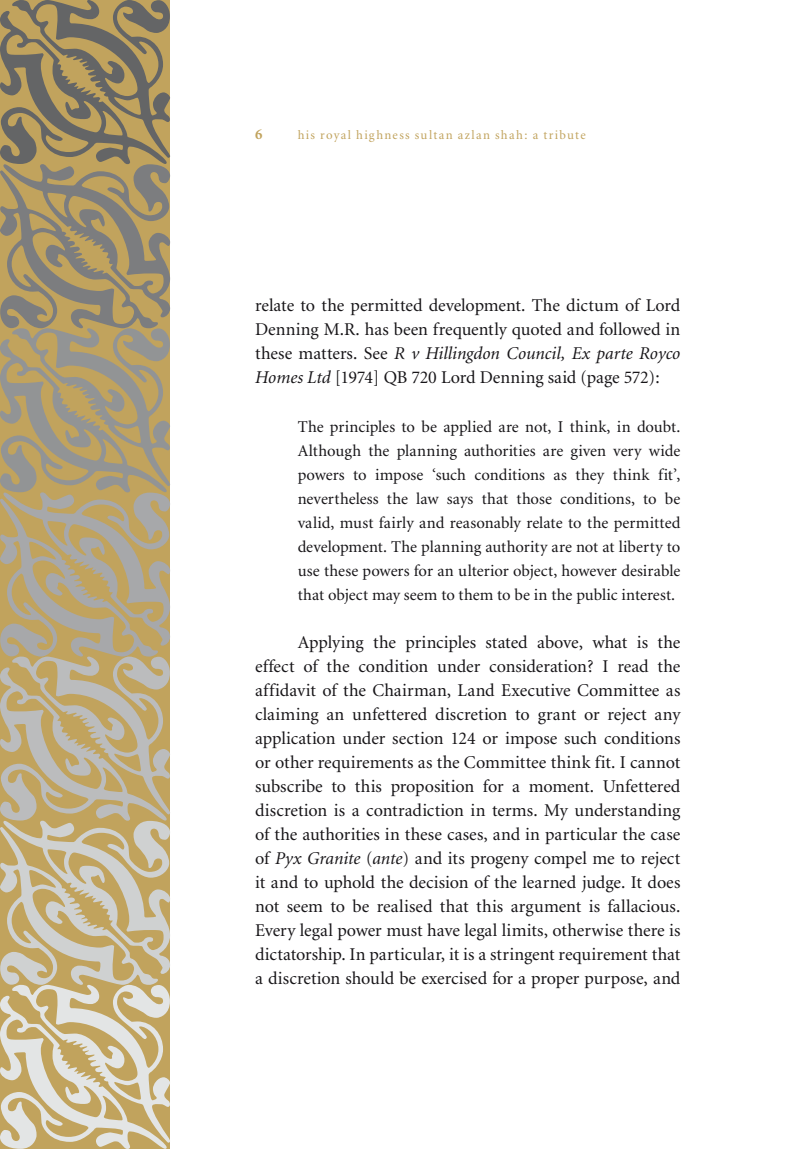
<style>
.page{position:relative;width:808px;height:1149px;background:#fff}
.page>*{position:absolute;margin:0;border:0;box-sizing:border-box;transform-origin:0 0}
.Main_Body_Text{font:18px/24px "Minion";letter-spacing:-.005em;color:#171518;text-align:justify}
.Body_Text_Quote{font:16.5px/24px "Minion";color:#171518;text-align:justify}
.t1{font:700 15px "Minion";color:#c1a35d}
.t2{font:12.75px "Minion";letter-spacing:.105em;color:#c1a35d}
.s1{font-style:italic}
</style>
<div class="page">
<svg style="left:0;top:0;width:170px;height:1148px;background:#b3a480"></svg>
<p class="t1" style="left:255px;top:126px;width:9px">6</p>
<p class="t2" style="left:298px;top:128px;width:290px">his royal highness sultan azlan shah: a tribute</p>
<p class="Main_Body_Text" style="left:255px;top:294px;width:427px">relate to the permitted development. The dictum of Lord Denning M.R. has been frequently quoted and followed in these matters. See <span class="s1">R v Hillingdon Council, Ex parte Royco Homes Ltd</span> [1974] QB 720 Lord Denning said (page 572):</p>
<p class="Body_Text_Quote" style="left:298px;top:415px;width:384px">The principles to be applied are not, I think, in doubt.<br>Although the planning authorities are given very wide powers to impose ‘such conditions as they think fit’, nevertheless the law says that those conditions, to be valid, must fairly and reasonably relate to the permitted development. The planning authority are not at liberty to use these powers for an ulterior object, however desirable that object may seem to them to be in the public interest.</p>
<p class="Main_Body_Text" style="left:255px;top:630px;width:427px;text-indent:43px">Applying the principles stated above, what is the effect of the condition under consideration? I read the affidavit of the Chairman, Land Executive Committee as claiming an unfettered discretion to grant or reject any application under section 124 or impose such conditions or other requirements as the Committee think fit. I cannot subscribe to this proposition for a moment. Unfettered discretion is a contradiction in terms. My understanding of the authorities in these cases, and in particular the case of <span class="s1">Pyx Granite</span> (<span class="s1">ante</span>) and its progeny compel me to reject it and to uphold the decision of the learned judge. It does not seem to be realised that this argument is fallacious.<br>Every legal power must have legal limits, otherwise there is dictatorship. In particular, it is a stringent requirement that a discretion should be exercised for a proper purpose, and</p>
</div>
